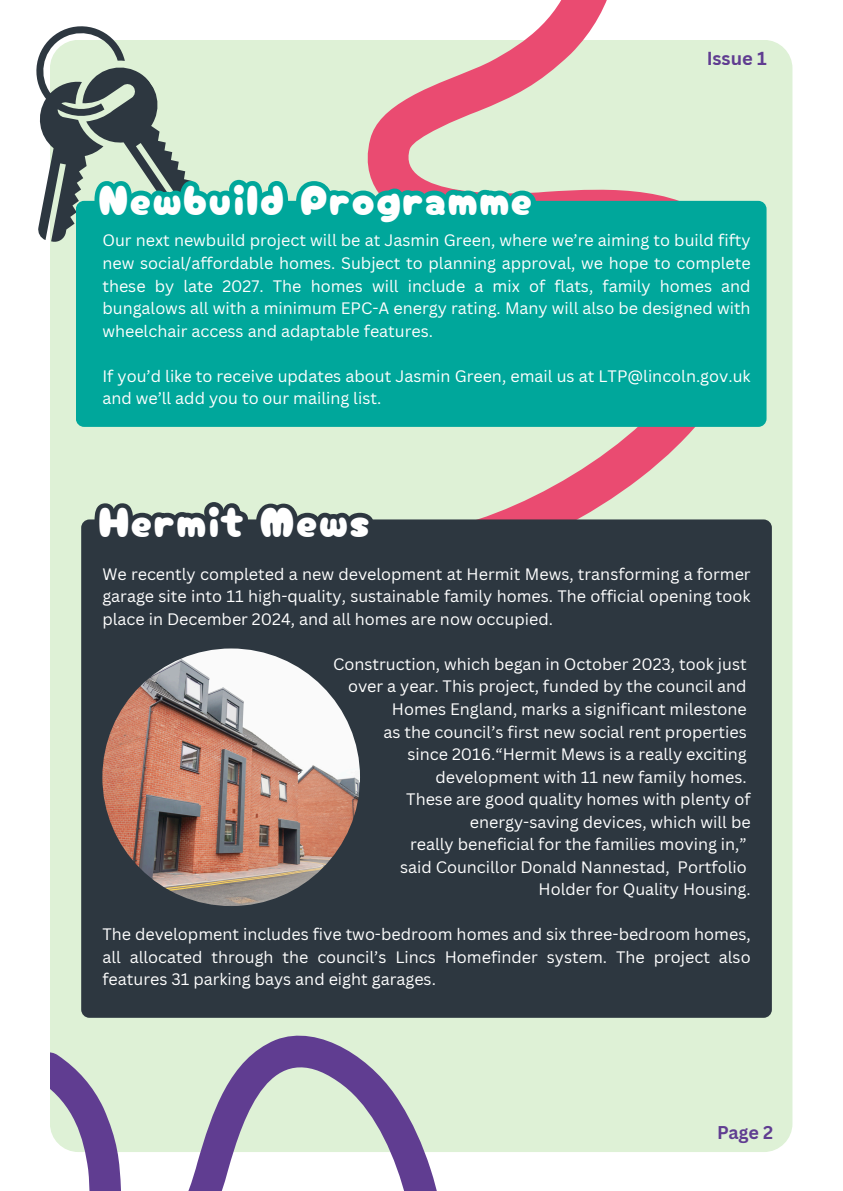
<style>
.page{position:relative;width:843px;height:1191px;background:#fff}
.page>*{position:absolute;margin:0;border:0;box-sizing:border-box;transform-origin:0 0}
.t1{font:41.6px "Cherry Bomb One";letter-spacing:.04em;color:#fff}
.t2{font:700 18.3px "Canva Sans";color:#603d91}
.t3{font:700 18px "Canva Sans";color:#603d91}
.t4{font:16.2px/22.5px "Canva Sans";color:#fff;text-align:justify}
</style>
<div class="page">
<div style="left:50px;top:40px;width:742px;height:1111px;background:#def1d6"></div>
<svg style="left:221px;top:0;width:572px;height:613px"></svg>
<svg style="left:36px;top:26px;width:160px;height:216px"></svg>
<div style="left:76px;top:201px;width:690px;height:226px;background:#00a79b"></div>
<svg style="left:50px;top:1017px;width:443px;height:173px"></svg>
<div style="left:81px;top:519px;width:690px;height:498px;background:#2d3740"></div>
<img style="left:102px;top:648px;width:258px;height:258px">
<h1 class="t1" style="left:98px;top:167px;width:435px">Newbuild Programme</h1>
<p class="t2" style="left:706px;top:45px;width:62px">Issue 1</p>
<p class="t4" style="left:102px;top:229px;width:649px">Our next newbuild project will be at Jasmin Green, where we’re aiming to build fifty new social/affordable homes. Subject to planning approval, we hope to complete these by late 2027. The homes will include a mix of flats, family homes and bungalows all with a minimum EPC-A energy rating. Many will also be designed with wheelchair access and adaptable features.</p>
<p class="t4" style="left:102px;top:364px;width:649px">If you’d like to receive updates about Jasmin Green, email us at LTP@lincoln.gov.uk and we’ll add you to our mailing list.</p>
<h1 class="t1" style="left:98px;top:489px;width:272px">Hermit Mews</h1>
<p class="t4" style="left:102px;top:562px;width:649px">We recently completed a new development at Hermit Mews, transforming a former garage site into 11 high-quality, sustainable family homes. The official opening took place in December 2024, and all homes are now occupied.</p>
<p class="t4" style="left:333px;top:652px;width:419px;text-align:right">Construction, which began in October 2023, took just over a year. This project, funded by the council and Homes England, marks a significant milestone<br>as the council’s first new social rent properties<br>since 2016.“Hermit Mews is a really exciting development with 11 new family homes.<br>These are good quality homes with plenty of energy-saving devices, which will be<br>really beneficial for the families moving in,”<br>said Councillor Donald Nannestad, Portfolio<br>Holder for Quality Housing.</p>
<p class="t4" style="left:102px;top:922px;width:649px">The development includes five two-bedroom homes and six three-bedroom homes, all allocated through the council’s Lincs Homefinder system. The project also features 31 parking bays and eight garages.</p>
<p class="t3" style="left:716px;top:1119px;width:58px">Page 2</p>
</div>
